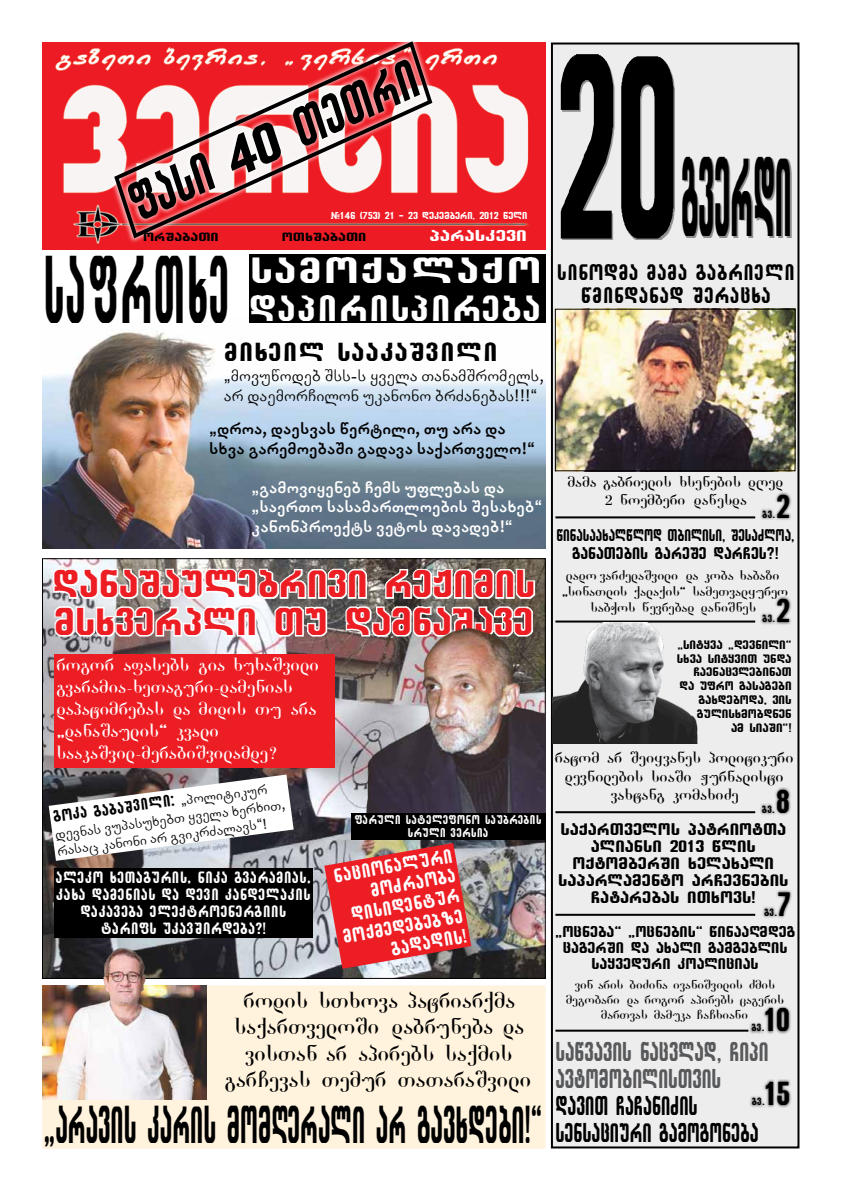
<style>
.page{position:relative;width:842px;height:1191px;background:#fff}
.page>*{position:absolute;margin:0;border:0;box-sizing:border-box;transform-origin:0 0}
.t1{font:267.9px "GEO Balav Mtavr";color:#000;scale:.47 1}
.t2{font:115.1px "GEO Balav Mtavr";letter-spacing:-.01em;color:#000;scale:.28 1}
.t3{font:82.7px "Sakar Mtavr";color:#000;scale:.51 1}
.t4{font:56.4px "GEO Balav Mtavr";color:#000}
.t5{font:56.4px "GEO Balav Mtavr";color:#000;scale:.71 1}
.t6{font:54.3px "GEO Balav Mtavr";color:#000;scale:.46 1}
.t7{font:39.4px/37.7px "GEO Balav Mtavr";color:#ed1d24}
.t8{font:31.3px "Sakar Mtavr";color:#fff;scale:1.2 1}
.t9{font:31.3px "Sakar Mtavr";color:#fff;scale:1.47 1}
.t10{font:28.5px "Sakar Mtavr";color:#000}
.t11{font:27.7px/27px "GEO Balav Mtavr";color:#58595b;scale:.68 1}
.t12{font:27.7px/27px "GEO Balav Mtavr";color:#000;scale:.64 1}
.t13{font:22.5px "Sakar Mtavr";color:#000;scale:1.2 1}
.t14{font:22px/26.4px "GEO Bodoni";color:#000;text-align:center}
.t15{font:19.3px/23.2px "Sakar Mtavr";color:#000;text-align:center}
.t16{font:18.2px/21.8px "GEO Bodoni";color:#fff}
.t17{font:17.3px/17.8px "GEO Balav Mtavr";color:#000;text-align:center;scale:.75 1}
.t18{font:17.2px/17px "GEO Balav Mtavr";color:#000;text-align:center;scale:1.06 1}
.t19{font:17px/20.4px "Sakar Mtavr";color:#fff;text-align:right}
.t20{font:700 16.5px/19.8px "Kolhety";color:#fff}
.t21{font:16.5px/19.8px "Kolhety Normal";color:#000}
.t22{font:700 16.5px/19.8px "Kolhety";color:#000}
.t23{font:16.1px "GEO Balav Mtavr";color:#fff;scale:1.28 1}
.t24{font:16px/16px "GEO Balav Mtavr";color:#000;text-align:center}
.t25{font:15.6px/18.7px "GEO Bodoni";color:#000;text-align:center}
.t26{font:15px/18px "GEO Bodoni";color:#000;text-align:center}
.t27{font:14.2px/17px "Kolhety Normal";color:#000}
.t28{font:14.2px "Sakar Mtavr";color:#000}
.t29{font:14.1px/16.9px "Sakar Mtavr";color:#fff;text-align:center}
.t30{font:13.3px/16px "GEO Bodoni";color:#000;text-align:center}
.t31{font:12.7px/13.8px "GEO Balav Mtavr";color:#000;text-align:right}
.t32{font:12.5px/15px "GEO Bodoni";color:#000;text-align:center}
.t33{font:12.2px "GEO Balav Mtavr";color:#000;scale:1.28 1}
.t34{font:10.9px/13.1px "Sakar Mtavr";color:#fff;text-align:center}
.t35{font:10.2px "Balav Mtavr";color:#fff}
.t36{font:9px "Sakar Mtavr";color:#000}
.s1{font-family:"GEO Balav Mtavr"}
.s2{font-family:"Kolhety Normal"}
</style>
<div class="page">
<div style="left:42px;top:985px;width:503px;height:163px;background:#fff3dd;border:1px solid #fff3dd"></div>
<img style="left:42px;top:331px;width:503px;height:217px">
<img style="left:42px;top:42px;width:503px;height:207px">
<div style="left:552px;top:43px;width:246px;height:1104px;background:#ededee"></div>
<div style="left:551px;top:42px;width:248px;height:1106px;border:2px solid #000"></div>
<div style="left:109px;top:36px;width:329px;height:207px;background:#fff;opacity:.75"></div>
<svg style="left:112px;top:39px;width:323px;height:202px"></svg>
<div style="left:684px;top:158px;width:108px;height:80px;background:#000;opacity:.4"></div>
<div style="left:562px;top:56px;width:113px;height:184px;background:#000;opacity:.4"></div>
<hr style="left:555px;top:516px;width:200px;height:2px;background:#000">
<hr style="left:555px;top:620px;width:200px;height:2px;background:#000">
<hr style="left:555px;top:811px;width:200px;height:2px;background:#000">
<hr style="left:555px;top:913px;width:200px;height:2px;background:#000">
<hr style="left:555px;top:1029px;width:193px;height:2px;background:#000">
<img style="left:44px;top:560px;width:499px;height:416px">
<svg style="left:52px;top:567px;width:485px;height:71px"></svg>
<img style="left:362px;top:619px;width:183px;height:193px">
<div style="left:54px;top:655px;width:280px;height:113px;background:#ed1d24"></div>
<svg style="left:49px;top:774px;width:245px;height:92px"></svg>
<svg style="left:324px;top:843px;width:147px;height:125px;background:#d93e43"></svg>
<div style="left:54px;top:868px;width:259px;height:69px;background:#000"></div>
<div style="left:351px;top:812px;width:194px;height:27px;background:#000"></div>
<div style="left:249px;top:255px;width:296px;height:68px;background:#000"></div>
<img style="left:42px;top:1019px;width:165px;height:81px">
<img style="left:42px;top:937px;width:165px;height:82px">
<img style="left:557px;top:311px;width:236px;height:158px">
<div style="left:555px;top:309px;width:240px;height:162px;border:1px solid #000"></div>
<img style="left:553px;top:622px;width:147px;height:122px">
<div style="left:760px;top:492px;width:32px;height:29px;background:#000;opacity:.75"></div>
<div style="left:760px;top:596px;width:32px;height:29px;background:#000;opacity:.75"></div>
<div style="left:759px;top:786px;width:33px;height:30px;background:#000;opacity:.75"></div>
<div style="left:762px;top:889px;width:31px;height:29px;background:#000;opacity:.75"></div>
<div style="left:749px;top:1005px;width:43px;height:29px;background:#000;opacity:.75"></div>
<div style="left:749px;top:1079px;width:43px;height:29px;background:#000;opacity:.75"></div>
<h3 class="t4" style="left:211px;top:131px;width:209px;rotate:-24deg">40 TETRI</h3>
<h1 class="t1" style="left:555px;top:-11px;width:267px">20</h1>
<h3 class="t5" style="left:115px;top:175px;width:126px;rotate:-24deg">FASI</h3>
<h2 class="t2" style="left:681px;top:129px;width:397px">GVERDI</h2>
<p class="t15" style="left:557px;top:262px;width:240px">SINODMA MAMA GABRIELI<br>WMINDANAD SERACXA</p>
<p class="t35" style="left:331px;top:209px;width:198px"><span class="s1">#</span>146 (753) 21 - 23 DEKEMBERI, 2012 WELI</p>
<p class="t33" style="left:143px;top:229px;width:61px">ORSABATI</p>
<p class="t33" style="left:282px;top:229px;width:68px">OTXSABATI</p>
<p class="t23" style="left:429px;top:226px;width:78px">PARASKEVI</p>
<h3 class="t3" style="left:42px;top:246px;width:371px">SAFRTXE</h3>
<h3 class="t9" style="left:249px;top:254px;width:201px">SAMOQALAQO</h3>
<h3 class="t8" style="left:249px;top:292px;width:246px">DAPIRISPIREBA</h3>
<p class="t13" style="left:224px;top:340px;width:230px">MIXEIL SAAKASVILI</p>
<p class="t21" style="left:224px;top:367px;width:321px">`MOVUWODEB SSS-S YVELA TANAMSROMELS,<br>AR DAEMORCILON UKANONO BRZANEBAS!!!~</p>
<p class="t22" style="left:209px;top:420px;width:327px">`DROA, DAESVAS WERTILI, TU ARA DA<br>SXVA GAREMOEBASI GADAVA SAQARTVELO!~</p>
<p class="t20" style="left:252px;top:478px;width:292px">`GAMOVIYENEB CEMS UFLEBAS DA `SAERTO SASAMARTLOEBIS SESAXEB~<br>KANONPROEQTS VETOS DAVADEB!~</p>
<h3 class="t7" style="left:53px;top:565px;width:484px">DANASAULEBRIVI REJIMIS<br>MSXVERPLI TU DAMNASAVE</h3>
<p class="t16" style="left:57px;top:655px;width:264px">ROGOR AFASEBS GIA XUXASVILI<br>GVARAMIA-XETAGURI-DAMENIAS<br>DAPATIMREBAS DA MIDIS TU ARA <span class="s1">`</span>DANASAULIS<span class="s1">~</span> KVALI<br>SAAKASVIL-MERABISVILAMDE?</p>
<p class="t28" style="left:52px;top:809px;width:217px;rotate:-8deg">GOKA GABASVILI: <span class="s2">`POLITIKUR</span></p>
<p class="t27" style="left:54px;top:827px;width:233px;rotate:-8deg">DEVNAS VUPASUXEBT YVELA XERXIT,<br>RASAC KANONI AR GVIKRZALAVS~!</p>
<p class="t34" style="left:354px;top:814px;width:189px">FARULI SATELEFONO SAUBREBIS<br>SRULI VERSIA</p>
<p class="t19" style="left:331px;top:867px;width:123px;rotate:-10deg">NACIONALURI<br>MOZRAOBA<br>DISIDENTUR<br>MOQMEDEBEBZE<br>GADADIS!</p>
<p class="t29" style="left:55px;top:870px;width:257px">ALEKO XETAGURIS, NIKA GVARAMIAS,<br>KAXA DAMENIAS DA DEVI KANDELAKIS<br>DAKAVEBA ELEQTROENERGIIS<br>TARIFS UKAVSIRDEBA?!</p>
<p class="t14" style="left:225px;top:988px;width:308px">RODIS STXOVA PATRIARQMA<br>SAQARTVELOSI DABRUNEBA DA<br>VISTAN AR APIREBS SAQMIS<br>GARCEVAS TEMUR TATARASVILI</p>
<h3 class="t6" style="left:44px;top:1092px;width:1086px">`ARAVIS KARIS MOMRERALI AR GAVXDEBI!~</h3>
<p class="t26" style="left:568px;top:474px;width:217px">MAMA GABRIELIS XSENEBIS DRED<br>2 NOEMBERI DAWESDA</p>
<p class="t17" style="left:556px;top:526px;width:319px">WINASAAXALWLOD TBILISI, SESAZLOA,<br>GANATEBIS GARESE DARCES?!</p>
<p class="t30" style="left:562px;top:568px;width:228px">LADO VARZELASVILI DA KOBA XABAZI <span class="s1">`</span>SINATLIS QALAQIS<span class="s1">~</span> SAMETVALYUREO<br>SABWOS WEVREBAD DANISNES</p>
<p class="t31" style="left:677px;top:637px;width:116px">`SITYVA `DEVNILI~<br>SXVA SITYVIT UNDA<br>CAENACVLEBINAT<br>DA UFRO GASAGEBI<br>GAXDEBODA, VIS<br>GULISXMOBDNEN<br>AM SIASI~!</p>
<p class="t25" style="left:555px;top:749px;width:240px">RATOM AR SEIYVANES POLITIKURI<br>DEVNILEBIS SIASI JURNALISTI<br>VAXTANG KOMAXIZE</p>
<p class="t18" style="left:558px;top:820px;width:219px">SAQARTVELOS PATRIOTTA<br>ALIANSI 2013 WLIS<br>OQTOMBERSI XELAXALI<br>SAPARLAMENTO ARCEVNEBIS<br>CATAREBAS ITXOVS!</p>
<p class="t24" style="left:555px;top:923px;width:242px">`OCNEBA~ `OCNEBIS~ WINAARMDEG<br>CAGERSI DA AXALI GAMGEBLIS<br>SAYVEDURI KOALICIAS</p>
<p class="t32" style="left:566px;top:977px;width:219px">VIN ARIS BIZINA IVANISVILIS ZMIS<br>MEGOBARI DA ROGOR APIREBS CAGERIS<br>MARTVAS MAMUKA CACXIANI</p>
<h3 class="t11" style="left:555px;top:1037px;width:315px">SAWVAVIS NACVLAD, CIPI<br>AVTOMOBILISTVIS</h3>
<h3 class="t12" style="left:555px;top:1091px;width:319px">DAVIT CACANIZIS<br>SENSACIURI GAMOGONEBA</h3>
<h3 class="t10" style="left:775px;top:491px;width:18px">2</h3>
<p class="t36" style="left:762px;top:510px;width:14px">GV.</p>
<h3 class="t10" style="left:775px;top:596px;width:18px">2</h3>
<p class="t36" style="left:762px;top:614px;width:14px">GV.</p>
<h3 class="t10" style="left:775px;top:786px;width:18px">8</h3>
<p class="t36" style="left:762px;top:804px;width:14px">GV.</p>
<h3 class="t10" style="left:777px;top:889px;width:16px">7</h3>
<p class="t36" style="left:764px;top:907px;width:14px">GV.</p>
<h3 class="t10" style="left:764px;top:1004px;width:29px">10</h3>
<p class="t36" style="left:751px;top:1023px;width:14px">GV.</p>
<h3 class="t10" style="left:765px;top:1078px;width:28px">15</h3>
<p class="t36" style="left:752px;top:1097px;width:14px">GV.</p>
</div>
